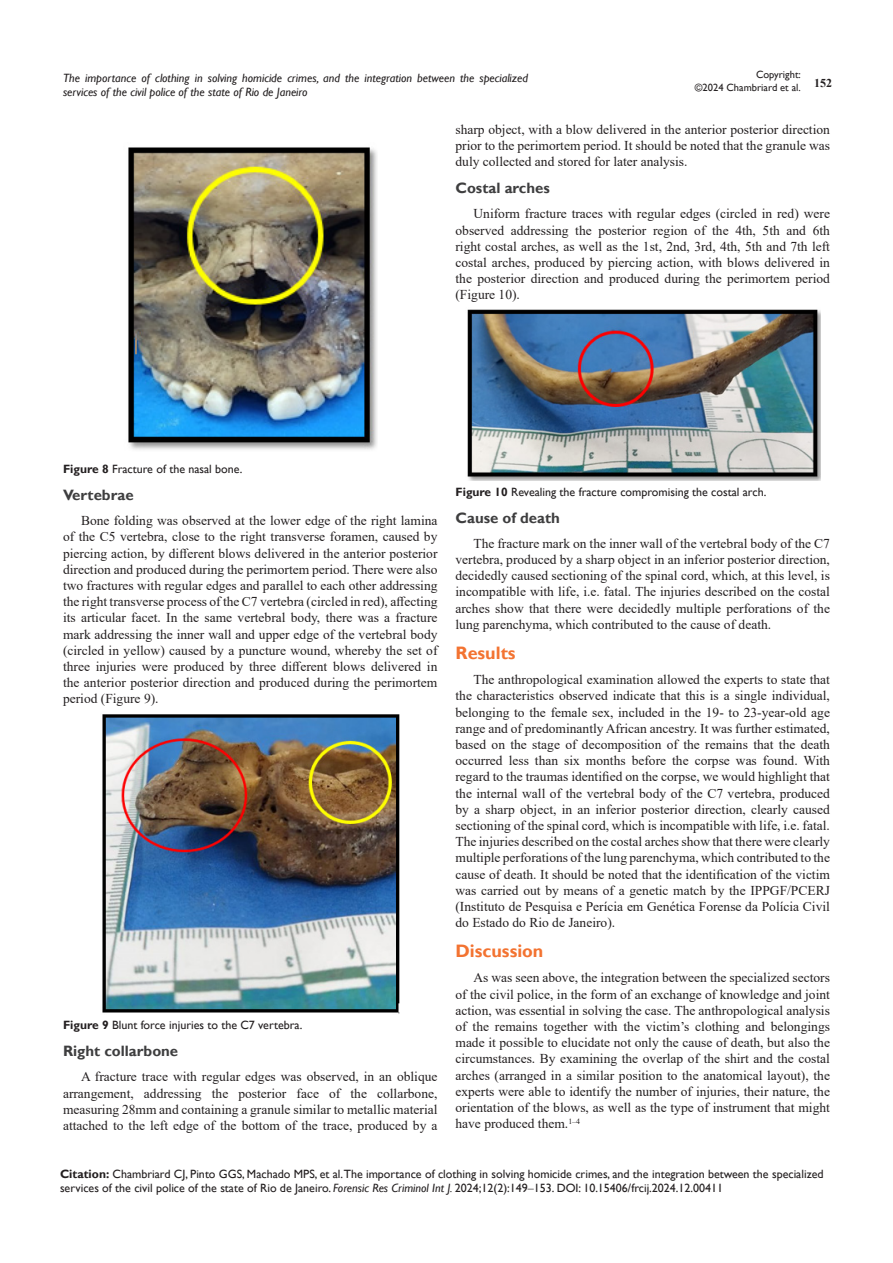
<style>
.page{position:relative;width:893px;height:1263px;background:#fff}
.page>*{position:absolute;margin:0;border:0;box-sizing:border-box;transform-origin:0 0}
.List_Paragraph{font:700 18px "Gill Sans";color:#f37331}
.t1{font:700 15px "Gill Sans";color:#3e3e3f}
.t2{font:13.5px/16.2px "Times New Roman";color:#231f20;text-align:justify}
.yiv5705345820ydpad69{font:12px/14.4px "Gill Sans";color:#231f20}
.t3{font:italic 12px/14.4px "Gill Sans";color:#231f20}
.t4{font:700 12px "Times New Roman";color:#231f20}
.t5{font:10.5px/12.6px "Gill Sans";color:#231f20;text-align:right}
.s1{font-weight:700}
.s2{font-style:italic}
.s3{font-family:"Times New Roman"}
</style>
<div class="page">
<img style="left:128px;top:147px;width:249px;height:303px">
<img style="left:102px;top:714px;width:298px;height:300px">
<img style="left:467px;top:309px;width:353px;height:171px">
<p class="t5" style="left:695px;top:69px;width:107px">Copyright:<br>©2024 Chambriard et al.</p>
<p class="t3" style="left:63px;top:71px;width:466px">The importance of clothing in solving homicide crimes, and the integration between the specialized services of the civil police of the state of Rio de Janeiro</p>
<p class="t4" style="left:814px;top:75px;width:19px">152</p>
<p class="t2" style="left:455px;top:121px;width:376px">sharp object, with a blow delivered in the anterior posterior direction prior to the perimortem period. It should be noted that the granule was duly collected and stored for later analysis.</p>
<p class="t1" style="left:455px;top:179px;width:96px">Costal arches</p>
<p class="t2" style="left:455px;top:205px;width:376px;text-indent:18px">Uniform fracture traces with regular edges (circled in red) were observed addressing the posterior region of the 4th, 5th and 6th right costal arches, as well as the 1st, 2nd, 3rd, 4th, 5th and 7th left costal arches, produced by piercing action, with blows delivered in the posterior direction and produced during the perimortem period (Figure 10).</p>
<p class="yiv5705345820ydpad69" style="left:63px;top:462px;width:181px"><span class="s1">Figure 8</span> Fracture of the nasal bone.</p>
<p class="t1" style="left:63px;top:486px;width:72px">Vertebrae</p>
<p class="t2" style="left:63px;top:512px;width:376px;text-indent:18px">Bone folding was observed at the lower edge of the right lamina of the C5 vertebra, close to the right transverse foramen, caused by piercing action, by different blows delivered in the anterior posterior direction and produced during the perimortem period. There were also two fractures with regular edges and parallel to each other addressing the right transverse process of the C7 vertebra (circled in red), affecting its articular facet. In the same vertebral body, there was a fracture mark addressing the inner wall and upper edge of the vertebral body (circled in yellow) caused by a puncture wound, whereby the set of three injuries were produced by three different blows delivered in the anterior posterior direction and produced during the perimortem period (Figure 9).</p>
<p class="yiv5705345820ydpad69" style="left:63px;top:1018px;width:241px"><span class="s1">Figure 9</span> Blunt force injuries to the C7 vertebra.</p>
<p class="t1" style="left:63px;top:1042px;width:117px">Right collarbone</p>
<p class="t2" style="left:63px;top:1068px;width:376px;text-indent:18px">A fracture trace with regular edges was observed, in an oblique arrangement, addressing the posterior face of the collarbone, measuring 28mm and containing a granule similar to metallic material attached to the left edge of the bottom of the trace, produced by a</p>
<p class="yiv5705345820ydpad69" style="left:455px;top:485px;width:312px"><span class="s1">Figure 10</span> Revealing the fracture compromising the costal arch.</p>
<p class="t1" style="left:455px;top:509px;width:106px">Cause of death</p>
<p class="t2" style="left:455px;top:535px;width:376px;text-indent:18px">The fracture mark on the inner wall of the vertebral body of the C7 vertebra, produced by a sharp object in an inferior posterior direction, decidedly caused sectioning of the spinal cord, which, at this level, is incompatible with life, i.e. fatal. The injuries described on the costal arches show that there were decidedly multiple perforations of the lung parenchyma, which contributed to the cause of death.</p>
<p class="List_Paragraph" style="left:455px;top:642px;width:62px">Results</p>
<p class="t2" style="left:455px;top:671px;width:376px;text-indent:18px">The anthropological examination allowed the experts to state that the characteristics observed indicate that this is a single individual, belonging to the female sex, included in the 19- to 23-year-old age range and of predominantly African ancestry. It was further estimated, based on the stage of decomposition of the remains that the death occurred less than six months before the corpse was found. With regard to the traumas identified on the corpse, we would highlight that the internal wall of the vertebral body of the C7 vertebra, produced by a sharp object, in an inferior posterior direction, clearly caused sectioning of the spinal cord, which is incompatible with life, i.e. fatal.<br>The injuries described on the costal arches show that there were clearly multiple perforations of the lung parenchyma, which contributed to the cause of death. It should be noted that the identification of the victim was carried out by means of a genetic match by the IPPGF/PCERJ (Instituto de Pesquisa e Perícia em Genética Forense da Polícia Civil do Estado do Rio de Janeiro).</p>
<p class="List_Paragraph" style="left:455px;top:940px;width:89px">Discussion</p>
<p class="t2" style="left:455px;top:969px;width:376px;text-indent:18px">As was seen above, the integration between the specialized sectors of the civil police, in the form of an exchange of knowledge and joint action, was essential in solving the case. The anthropological analysis of the remains together with the victim’s clothing and belongings made it possible to elucidate not only the cause of death, but also the circumstances. By examining the overlap of the shirt and the costal arches (arranged in a similar position to the anatomical layout), the experts were able to identify the number of injuries, their nature, the orientation of the blows, as well as the type of instrument that might have produced them.<sup>1–4</sup></p>
<p class="yiv5705345820ydpad69" style="left:60px;top:1167px;width:765px"><span class="s1">Citation:</span> Chambriard CJ, Pinto GGS, Machado MPS, et al.The importance of clothing in solving homicide crimes, and the integration between the specialized services of the civil police of the state of Rio de Janeiro. <span class="s2">Forensic Res Criminol Int J.</span> 2024;12(2):149<span class="s3">‒</span>153. DOI: 10.15406/frcij.2024.12.00411</p>
</div>
